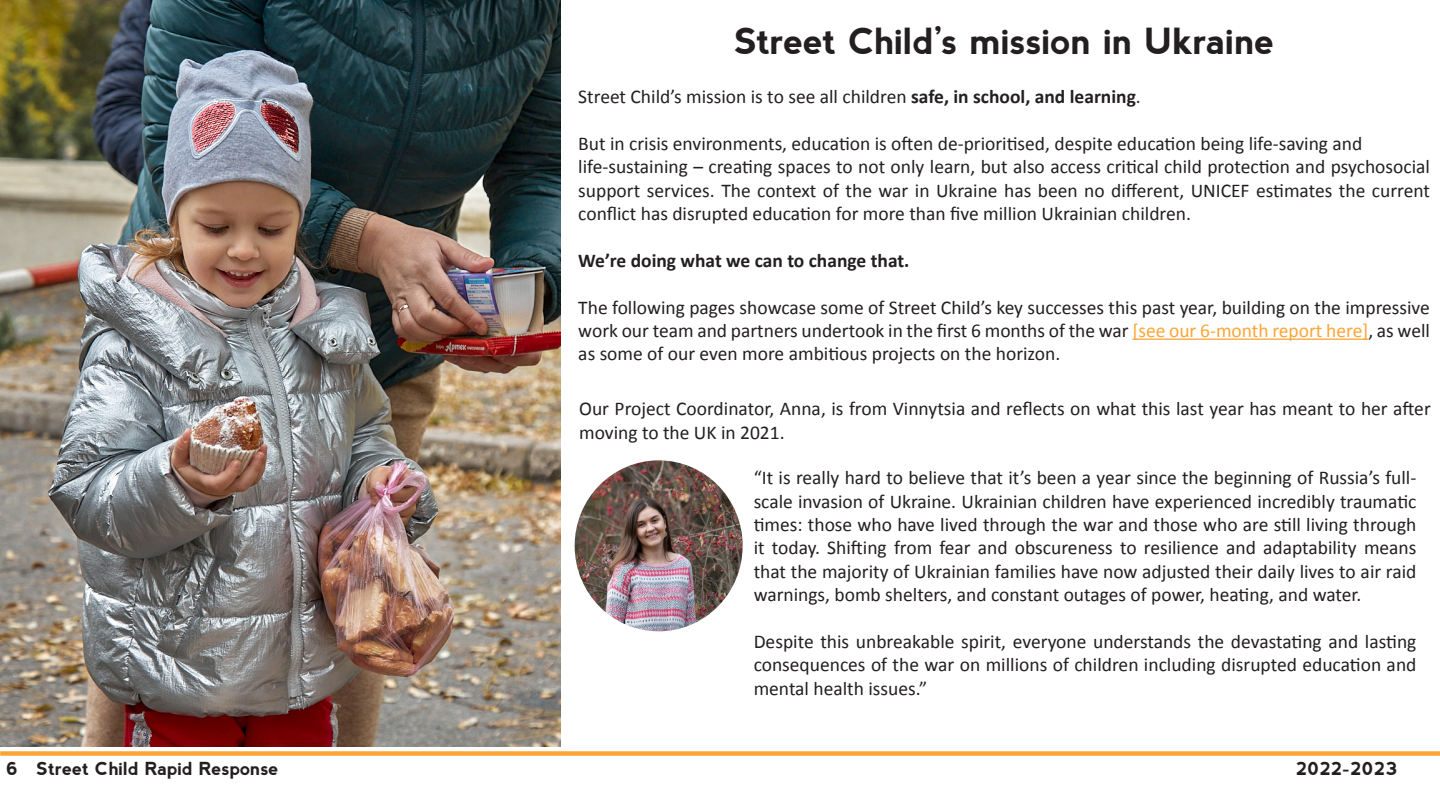
<style>
.page{position:relative;width:1440px;height:810px;background:#fff}
.page>*{position:absolute;margin:0;border:0;box-sizing:border-box;transform-origin:0 0}
.Section_Title{font:700 36px "nevis";letter-spacing:-.005em;color:#231f20}
.t1{font:19.5px/23.4px "Calibri";color:#231f20;text-align:justify}
.t2{font:700 19.5px "Calibri";color:#231f20}
.t3{font:700 18px "nevis";color:#231f20}
.s1{font-weight:700}
.s2{color:#fba536}
</style>
<div class="page">
<div style="left:0;top:751px;width:1440px;height:5px;background:#fba536"></div>
<img style="left:0;top:0;width:561px;height:747px">
<hr style="left:1132px;top:339px;width:236px;height:1px;background:#fba536">
<img style="left:575px;top:460px;width:168px;height:171px">
<p class="Section_Title" style="left:735px;top:21px;width:542px">Street Child’s mission in Ukraine</p>
<p class="t1" style="left:578px;top:84px;width:564px">Street Child’s mission is to see all children <span class="s1">safe, in school, and learning</span>.</p>
<p class="t1" style="left:578px;top:131px;width:786px">But in crisis environments, education is often de-prioritised, despite education being life-saving and</p>
<p class="t1" style="left:578px;top:154px;width:853px">life-sustaining – creating spaces to not only learn, but also access critical child protection and psychosocial support services. The context of the war in Ukraine has been no different, UNICEF estimates the current conflict has disrupted education for more than five million Ukrainian children.</p>
<p class="t2" style="left:578px;top:247px;width:333px">We’re doing what we can to change that.</p>
<p class="t1" style="left:578px;top:295px;width:853px">The following pages showcase some of Street Child’s key successes this past year, building on the impressive work our team and partners undertook in the first 6 months of the war <span class="s2">[see our 6-month report here]</span>, as well as some of our even more ambitious projects on the horizon.</p>
<p class="t1" style="left:579px;top:396px;width:853px">Our Project Coordinator, Anna, is from Vinnytsia and reflects on what this last year has meant to her after moving to the UK in 2021.</p>
<p class="t1" style="left:754px;top:465px;width:664px">“It is really hard to believe that it’s been a year since the beginning of Russia’s full&shy;scale invasion of Ukraine. Ukrainian children have experienced incredibly traumatic times: those who have lived through the war and those who are still living through it today. Shifting from fear and obscureness to resilience and adaptability means that the majority of Ukrainian families have now adjusted their daily lives to air raid warnings, bomb shelters, and constant outages of power, heating, and water.</p>
<p class="t1" style="left:754px;top:629px;width:664px">Despite this unbreakable spirit, everyone understands the devastating and lasting consequences of the war on millions of children including disrupted education and mental health issues.”</p>
<p class="t3" style="left:6px;top:759px;width:274px">6 Street Child Rapid Response</p>
<p class="t3" style="left:1296px;top:759px;width:103px">2022-2023</p>
</div>
